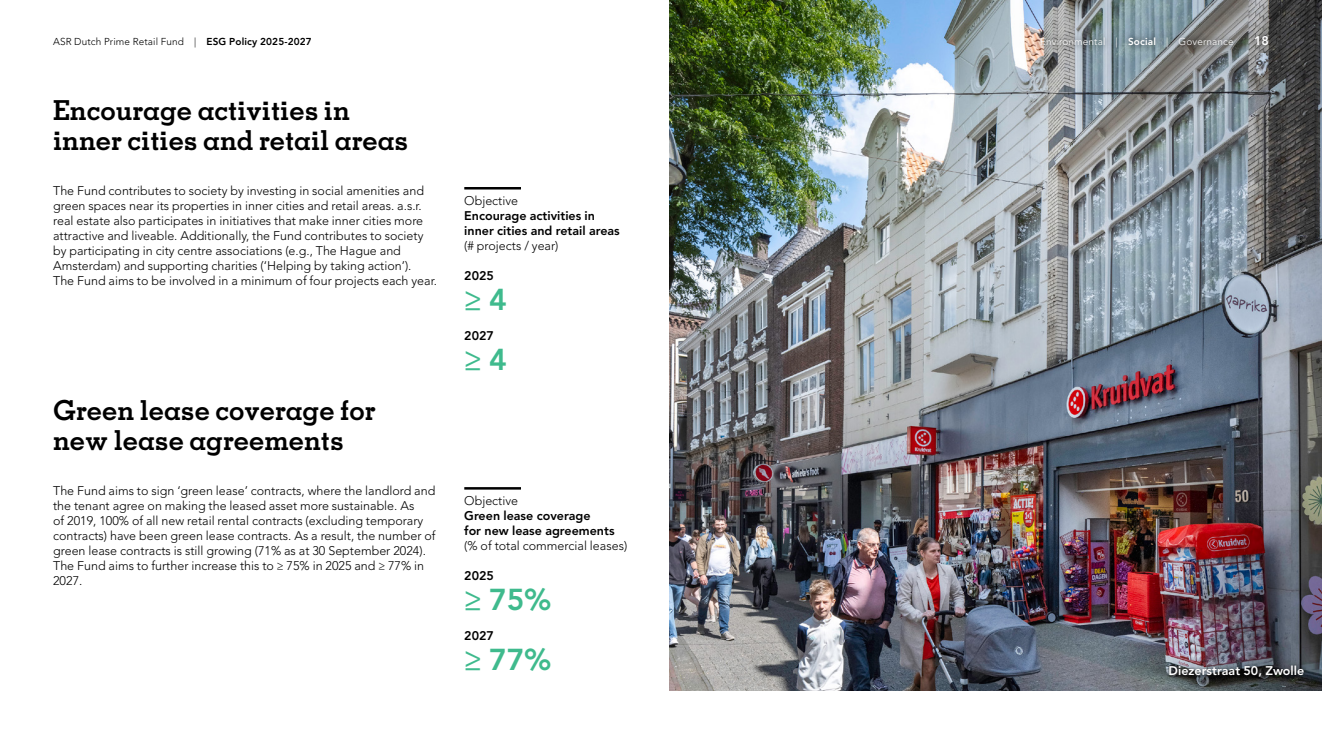
<style>
.page{position:relative;width:1322px;height:744px;background:#fff}
.page>*{position:absolute;margin:0;border:0;box-sizing:border-box;transform-origin:0 0}
.t1{font:800 30px "Avenir LT Std";color:#3fba8d}
.t2{font:700 27.5px/30px "Memphis LT Std";color:#000}
.t3{font:300 12.5px/15px "Avenir LT Std";color:#000}
.t4{font:800 12.5px/15px "Avenir LT Std";color:#000}
.t5{font:800 12.5px "Avenir LT Std";color:#fff}
.t6{font:300 10px "Avenir LT Std";letter-spacing:.01em;color:#000}
.t7{font:300 10px "Avenir LT Std";letter-spacing:.01em;color:#fff}
.s1{font-weight:800}
</style>
<div class="page">
<img style="left:670px;top:0;width:652px;height:690px">
<div style="left:1166px;top:662px;width:140px;height:18px;background:#000;opacity:.75"></div>
<hr style="left:464px;top:487px;width:57px;height:2px;background:#000">
<hr style="left:464px;top:187px;width:57px;height:2px;background:#000">
<div style="left:1033px;top:28px;width:242px;height:26px;background:#000;opacity:.75"></div>
<p class="t6" style="left:53px;top:36px;width:260px">ASR Dutch Prime Retail Fund | <span class="s1">ESG Policy 2025-2027</span></p>
<p class="t7" style="left:1040px;top:36px;width:195px">Environmental | <span class="s1">Social</span> | Governance</p>
<p class="t5" style="left:1254px;top:33px;width:16px">18</p>
<h2 class="t2" style="left:53px;top:95px;width:357px">Encourage activities in inner cities and retail areas</h2>
<p class="t3" style="left:53px;top:183px;width:385px">The Fund contributes to society by investing in social amenities and green spaces near its properties in inner cities and retail areas. a.s.r. real estate also participates in initiatives that make inner cities more attractive and liveable. Additionally, the Fund contributes to society by participating in city centre associations (e.g., The Hague and Amsterdam) and supporting charities (‘Helping by taking action’).<br>The Fund aims to be involved in a minimum of four projects each year.</p>
<p class="t3" style="left:464px;top:193px;width:55px">Objective</p>
<p class="t4" style="left:464px;top:208px;width:157px">Encourage activities in inner cities and retail areas</p>
<p class="t3" style="left:464px;top:238px;width:96px">(# projects / year)</p>
<p class="t4" style="left:464px;top:268px;width:31px">2025</p>
<h1 class="t1" style="left:464px;top:281px;width:44px">≥ 4</h1>
<p class="t4" style="left:464px;top:328px;width:31px">2027</p>
<h1 class="t1" style="left:464px;top:341px;width:44px">≥ 4</h1>
<h2 class="t2" style="left:53px;top:395px;width:324px">Green lease coverage for new lease agreements</h2>
<p class="t3" style="left:53px;top:483px;width:384px">The Fund aims to sign ‘green lease’ contracts, where the landlord and the tenant agree on making the leased asset more sustainable. As<br>of 2019, 100% of all new retail rental contracts (excluding temporary contracts) have been green lease contracts. As a result, the number of green lease contracts is still growing (71% as at 30 September 2024).<br>The Fund aims to further increase this to ≥ 75% in 2025 and ≥ 77% in 2027.</p>
<p class="t3" style="left:464px;top:493px;width:55px">Objective</p>
<p class="t4" style="left:464px;top:508px;width:152px">Green lease coverage<br>for new lease agreements</p>
<p class="t3" style="left:464px;top:538px;width:164px">(% of total commercial leases)</p>
<p class="t4" style="left:464px;top:568px;width:31px">2025</p>
<h1 class="t1" style="left:464px;top:581px;width:89px">≥ 75%</h1>
<p class="t4" style="left:464px;top:628px;width:31px">2027</p>
<h1 class="t1" style="left:464px;top:641px;width:89px">≥ 77%</h1>
<p class="t5" style="left:1168px;top:663px;width:137px">Diezerstraat 50, Zwolle</p>
</div>
